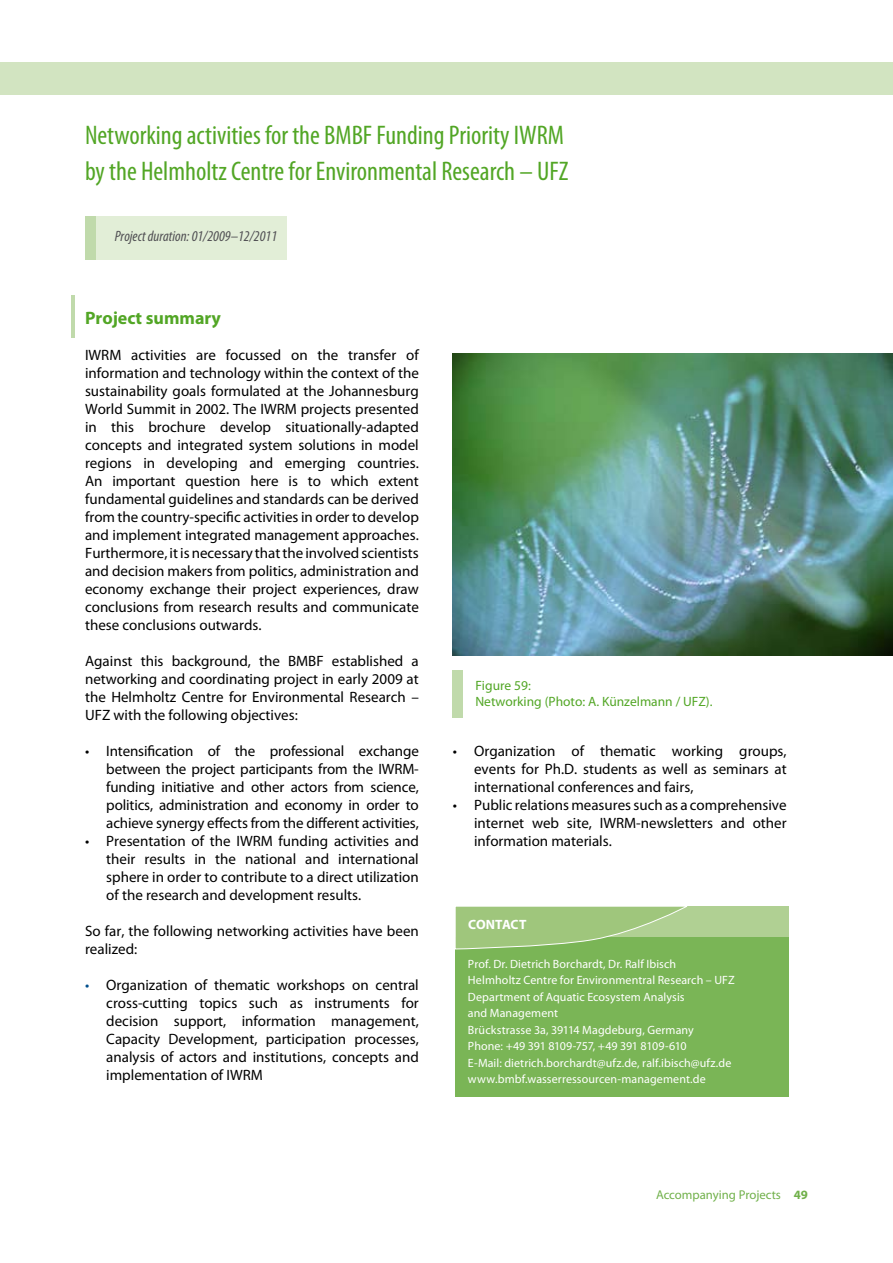
<style>
.page{position:relative;width:893px;height:1263px;background:#fff}
.page>*{position:absolute;margin:0;border:0;box-sizing:border-box;transform-origin:0 0}
.t1{font:condensed 27px/36px "Myriad Pro";color:#52a625}
.t2{font:700 18px "Myriad Pro";color:#52a625}
.t3{font:15px/18px "Myriad Pro";color:#000;text-align:justify}
.t4{font:italic condensed 15px "Myriad Pro";color:#504f53}
.t5{font:13.5px/16.2px "Myriad Pro";color:#52a625}
.t6{font:700 13.5px "Myriad Pro";color:#fff}
.t7{font:12.75px "Myriad Pro";color:#71b14b}
.t8{font:12px/16.5px "Myriad Pro";letter-spacing:.005em;color:#fff}
.s1{color:#004f8d}
.s2{font-weight:700}
</style>
<div class="page">
<div style="left:0;top:63px;width:893px;height:32px;background:#d2e4c1"></div>
<div style="left:85px;top:216px;width:202px;height:44px;background:#e2eed7"></div>
<div style="left:85px;top:216px;width:10px;height:44px;background:#c0daab"></div>
<div style="left:453px;top:670px;width:10px;height:48px;background:#c0daab"></div>
<div style="left:455px;top:906px;width:334px;height:35px;background:#b0d093"></div>
<div style="left:455px;top:937px;width:333px;height:159px;background:#7ab556"></div>
<svg style="left:455px;top:906px;width:232px;height:43px"></svg>
<img style="left:453px;top:354px;width:440px;height:301px">
<hr style="left:72px;top:296px;width:3px;height:42px;background:#c0daab">
<h1 class="t1" style="left:85px;top:117px;width:485px">Networking activities for the BMBF Funding Priority IWRM by the Helmholtz Centre for Environmental Research – UFZ</h1>
<p class="t4" style="left:115px;top:227px;width:164px">Project duration: 01/2009–12/2011</p>
<p class="t2" style="left:85px;top:306px;width:137px">Project summary</p>
<p class="t3" style="left:85px;top:346px;width:335px">IWRM activities are focussed on the transfer of information and technology within the context of the sustainability goals formulated at the Johannesburg World Summit in 2002. The IWRM projects presented in this brochure develop situationally-adapted concepts and integrated system solutions in model regions in developing and emerging countries.<br>An important question here is to which extent fundamental guidelines and standards can be derived from the country-specific activities in order to develop and implement integrated management approaches.<br>Furthermore, it is necessary that the involved scientists and decision makers from politics, administration and economy exchange their project experiences, draw conclusions from research results and communicate these conclusions outwards.</p>
<p class="t3" style="left:85px;top:652px;width:335px">Against this background, the BMBF established a networking and coordinating project in early 2009 at the Helmholtz Centre for Environmental Research – UFZ with the following objectives:</p>
<p class="t3" style="left:106px;top:742px;width:314px;text-indent:-21px">• Intensification of the professional exchange between the project participants from the IWRM&shy;funding initiative and other actors from science, politics, administration and economy in order to achieve synergy effects from the different activities,</p>
<p class="t3" style="left:106px;top:832px;width:314px;text-indent:-21px">• Presentation of the IWRM funding activities and their results in the national and international sphere in order to contribute to a direct utilization of the research and development results.</p>
<p class="t3" style="left:85px;top:922px;width:335px">So far, the following networking activities have been realized:</p>
<p class="t3" style="left:106px;top:976px;width:314px;text-indent:-21px"><span class="s1">•</span> Organization of thematic workshops on central cross-cutting topics such as instruments for decision support, information management, Capacity Development, participation processes, analysis of actors and institutions, concepts and implementation of IWRM</p>
<p class="t5" style="left:475px;top:677px;width:239px">Figure 59:<br>Networking (Photo: A. Künzelmann / UFZ).</p>
<p class="t3" style="left:474px;top:742px;width:314px;text-indent:-21px">• Organization of thematic working groups, events for Ph.D. students as well as seminars at international conferences and fairs,</p>
<p class="t3" style="left:474px;top:796px;width:314px;text-indent:-21px">• Public relations measures such as a comprehensive internet web site, IWRM-newsletters and other information materials.</p>
<p class="t6" style="left:468px;top:916px;width:60px">Contact</p>
<p class="t8" style="left:468px;top:955px;width:268px">Prof. Dr. Dietrich Borchardt, Dr. Ralf Ibisch<br>Helmholtz Centre for Environmentral Research – UFZ Department of Aquatic Ecosystem Analysis<br>and Management<br>Brückstrasse 3a, 39114 Magdeburg, Germany<br>Phone: +49 391 8109-757, +49 391 8109-610<br>E-Mail: dietrich.borchardt@ufz.de, ralf.ibisch@ufz.de www.bmbf.wasserressourcen-management.de</p>
<p class="t7" style="left:656px;top:1187px;width:153px">Accompanying Projects <span class="s2">49</span></p>
</div>
